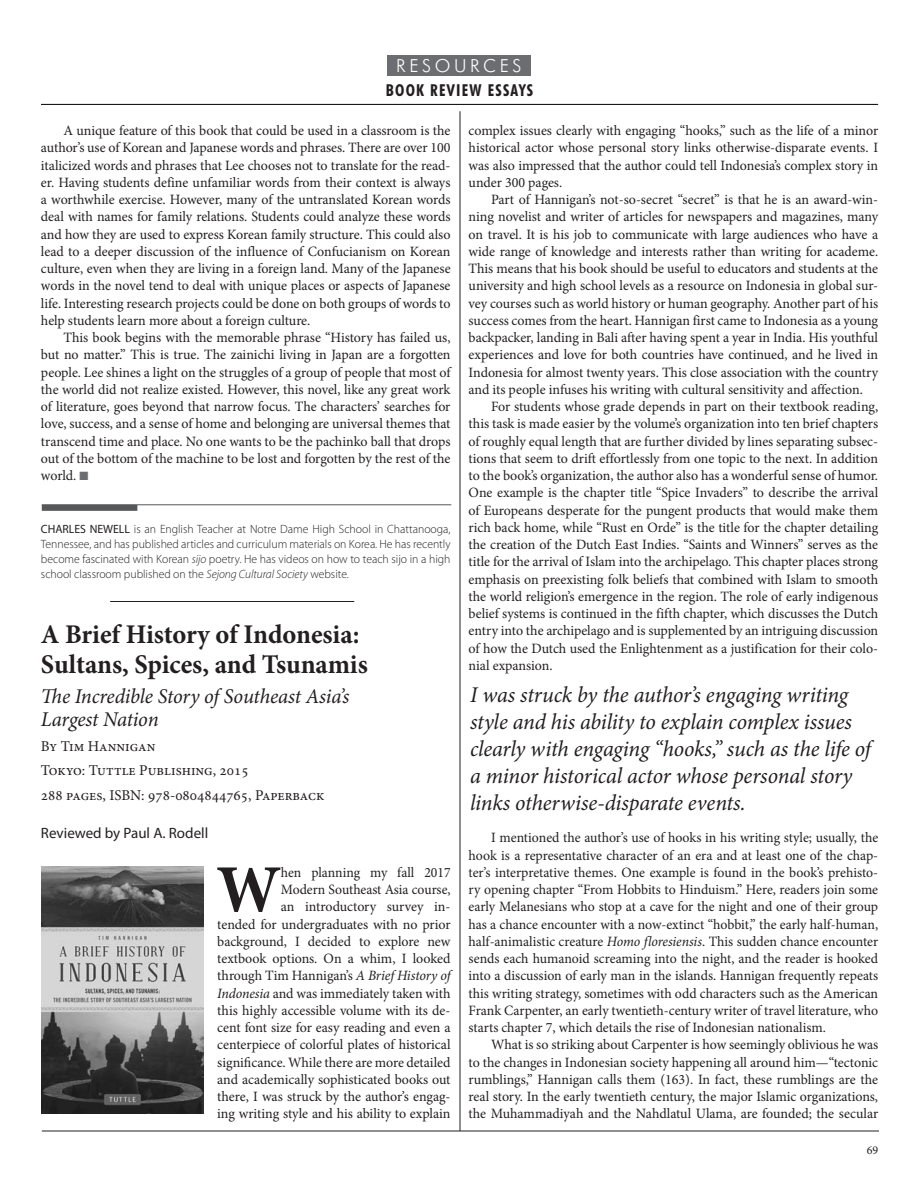
<style>
.page{position:relative;width:918px;height:1188px;background:#fff}
.page>*{position:absolute;margin:0;border:0;box-sizing:border-box;transform-origin:0 0}
.First_Paragraph_Body{font:700 67.35px "Minion Pro";color:#231f20}
.Book_Title_1{font:700 27px/30px "Minion Pro";color:#231f20}
.Pull_Quote_Serif_Ita{font:italic 22.5px/27px "Minion Pro";letter-spacing:-.01em;color:#231f20}
.Book_subtitle{font:italic 21px/22.5px "Minion Pro";letter-spacing:-.01em;color:#231f20}
.t1{font:300 18px "Futura BT";letter-spacing:.2em;color:#fff}
.t2{font:700 condensed 16.5px "Futura BT";letter-spacing:.075em;color:#231f20}
.Book_Info{font:15px "Minion Pro";color:#231f20}
.Book_by_line{font:15px "Myriad Pro";color:#231f20}
.Body{font:14.25px/17.2px "Minion Pro";color:#231f20;text-align:justify}
.First_Paragraph_Body-2{font:14.25px/17.2px "Minion Pro";color:#231f20;text-align:right;scale:.96 1}
.First_Paragraph_Body-3{font:14.25px/17.2px "Minion Pro";color:#231f20;text-align:justify}
.Author_Bio{font:300 12px/15px "Myriad Pro";color:#231f20;text-align:justify}
.t3{font:12px "Minion Pro";color:#231f20}
.s1{color:#6c6d70}
.s2{font-weight:400}
.s3{font-style:italic}
</style>
<div class="page">
<div style="left:387px;top:55px;width:144px;height:20px;background:#6c6d70"></div>
<hr style="left:41px;top:104px;width:837px;height:1px;background:#000">
<hr style="left:42px;top:1131px;width:837px;height:1px;background:#231f20">
<hr style="left:460px;top:111px;width:1px;height:1020px;background:#231f20">
<img style="left:42px;top:866px;width:162px;height:248px">
<hr style="left:110px;top:601px;width:244px;height:1px;background:#231f20">
<hr style="left:42px;top:504px;width:409px;height:1px;background:#57585a">
<div style="left:42px;top:505px;width:95px;height:6px;background:#57585a"></div>
<p class="t1" style="left:396px;top:55px;width:127px">RESOURCES</p>
<p class="t2" style="left:386px;top:80px;width:149px">BOOK REVIEW ESSAYS</p>
<p class="First_Paragraph_Body-3" style="left:469px;top:122px;width:411px">complex issues clearly with engaging “hooks,” such as the life of a minor historical actor whose personal story links otherwise-disparate events. I was also impressed that the author could tell Indonesia’s complex story in under 300 pages.</p>
<p class="Body" style="left:469px;top:191px;width:411px;text-indent:22px">Part of Hannigan’s not-so-secret “secret” is that he is an award-win&shy;ning novelist and writer of articles for newspapers and magazines, many on travel. It is his job to communicate with large audiences who have a wide range of knowledge and interests rather than writing for academe.<br>This means that his book should be useful to educators and students at the university and high school levels as a resource on Indonesia in global sur&shy;vey courses such as world history or human geography. Another part of his success comes from the heart. Hannigan first came to Indonesia as a young backpacker, landing in Bali after having spent a year in India. His youthful experiences and love for both countries have continued, and he lived in Indonesia for almost twenty years. This close association with the country and its people infuses his writing with cultural sensitivity and affection.</p>
<p class="Body" style="left:469px;top:398px;width:411px;text-indent:22px">For students whose grade depends in part on their textbook reading, this task is made easier by the volume’s organization into ten brief chapters of roughly equal length that are further divided by lines separating subsec&shy;tions that seem to drift effortlessly from one topic to the next. In addition to the book’s organization, the author also has a wonderful sense of humor.<br>One example is the chapter title “Spice Invaders” to describe the arrival of Europeans desperate for the pungent products that would make them rich back home, while “Rust en Orde” is the title for the chapter detailing the creation of the Dutch East Indies. “Saints and Winners” serves as the title for the arrival of Islam into the archipelago. This chapter places strong emphasis on preexisting folk beliefs that combined with Islam to smooth the world religion’s emergence in the region. The role of early indigenous belief systems is continued in the fifth chapter, which discusses the Dutch entry into the archipelago and is supplemented by an intriguing discussion of how the Dutch used the Enlightenment as a justification for their colo&shy;nial expansion.</p>
<p class="Body" style="left:41px;top:122px;width:411px;text-indent:22px">A unique feature of this book that could be used in a classroom is the author’s use of Korean and Japanese words and phrases. There are over 100 italicized words and phrases that Lee chooses not to translate for the read&shy;er. Having students define unfamiliar words from their context is always a worthwhile exercise. However, many of the untranslated Korean words deal with names for family relations. Students could analyze these words and how they are used to express Korean family structure. This could also lead to a deeper discussion of the influence of Confucianism on Korean culture, even when they are living in a foreign land. Many of the Japanese words in the novel tend to deal with unique places or aspects of Japanese life. Interesting research projects could be done on both groups of words to help students learn more about a foreign culture.</p>
<p class="Body" style="left:41px;top:329px;width:412px;text-indent:22px">This book begins with the memorable phrase “History has failed us, but no matter.” This is true. The zainichi living in Japan are a forgotten people. Lee shines a light on the struggles of a group of people that most of the world did not realize existed. However, this novel, like any great work of literature, goes beyond that narrow focus. The characters’ searches for love, success, and a sense of home and belonging are universal themes that transcend time and place. No one wants to be the pachinko ball that drops out of the bottom of the machine to be lost and forgotten by the rest of the world. <span class="s1">■</span></p>
<p class="Author_Bio" style="left:41px;top:522px;width:411px"><span class="s2">CHARLES NEWELL</span> is an English Teacher at Notre Dame High School in Chattanooga, Tennessee, and has published articles and curriculum materials on Korea. He has recently become fascinated with Korean <span class="s3">sijo</span> poetry. He has videos on how to teach sijo in a high school classroom published on the <span class="s3">Sejong Cultural Society</span> website.</p>
<p class="Book_Title_1" style="left:41px;top:620px;width:328px">A Brief History of Indonesia:<br>Sultans, Spices, and Tsunamis</p>
<p class="Book_subtitle" style="left:41px;top:686px;width:310px">The Incredible Story of Southeast Asia’s<br>Largest Nation</p>
<p class="Book_Info" style="left:41px;top:736px;width:116px">By Tim Hannigan</p>
<p class="Book_Info" style="left:41px;top:761px;width:209px">Tokyo: Tuttle Publishing, 2015</p>
<p class="Book_Info" style="left:41px;top:785px;width:285px">288 pages, ISBN: 978-0804844765, Paperback</p>
<p class="Book_by_line" style="left:41px;top:823px;width:169px">Reviewed by Paul A. Rodell</p>
<p class="First_Paragraph_Body" style="left:216px;top:842px;width:66px">W</p>
<p class="Pull_Quote_Serif_Ita" style="left:470px;top:681px;width:402px">I was struck by the author’s engaging writing style and his ability to explain complex issues clearly with engaging “hooks,” such as the life of a minor historical actor whose personal story links otherwise-disparate events.</p>
<p class="Body" style="left:469px;top:829px;width:411px;text-indent:23px">I mentioned the author’s use of hooks in his writing style; usually, the hook is a representative character of an era and at least one of the chap&shy;ter’s interpretative themes. One example is found in the book’s prehisto&shy;ry opening chapter “From Hobbits to Hinduism.” Here, readers join some early Melanesians who stop at a cave for the night and one of their group has a chance encounter with a now-extinct “hobbit,” the early half-human, half-animalistic creature <span class="s3">Homo floresiensis</span>. This sudden chance encounter sends each humanoid screaming into the night, and the reader is hooked into a discussion of early man in the islands. Hannigan frequently repeats this writing strategy, sometimes with odd characters such as the American Frank Carpenter, an early twentieth-century writer of travel literature, who starts chapter 7, which details the rise of Indonesian nationalism.</p>
<p class="Body" style="left:469px;top:1036px;width:411px;text-indent:22px">What is so striking about Carpenter is how seemingly oblivious he was to the changes in Indonesian society happening all around him—“tectonic rumblings,” Hannigan calls them (163). In fact, these rumblings are the real story. In the early twentieth century, the major Islamic organizations, the Muhammadiyah and the Nahdlatul Ulama, are founded; the secular</p>
<p class="First_Paragraph_Body-2" style="left:217px;top:864px;width:245px">hen planning my fall 2017<br>Modern Southeast Asia course,<br>an introductory survey in-<br>tended for undergraduates with no prior background, I decided to explore new textbook options. On a whim, I looked through Tim Hannigan’s <span class="s3">A Brief History of Indonesia</span> and was immediately taken with this highly accessible volume with its de&shy;cent font size for easy reading and even a centerpiece of colorful plates of historical significance. While there are more detailed and academically sophisticated books out there, I was struck by the author’s engag&shy;ing writing style and his ability to explain</p>
<p class="t3" style="left:867px;top:1142px;width:13px">69</p>
</div>
